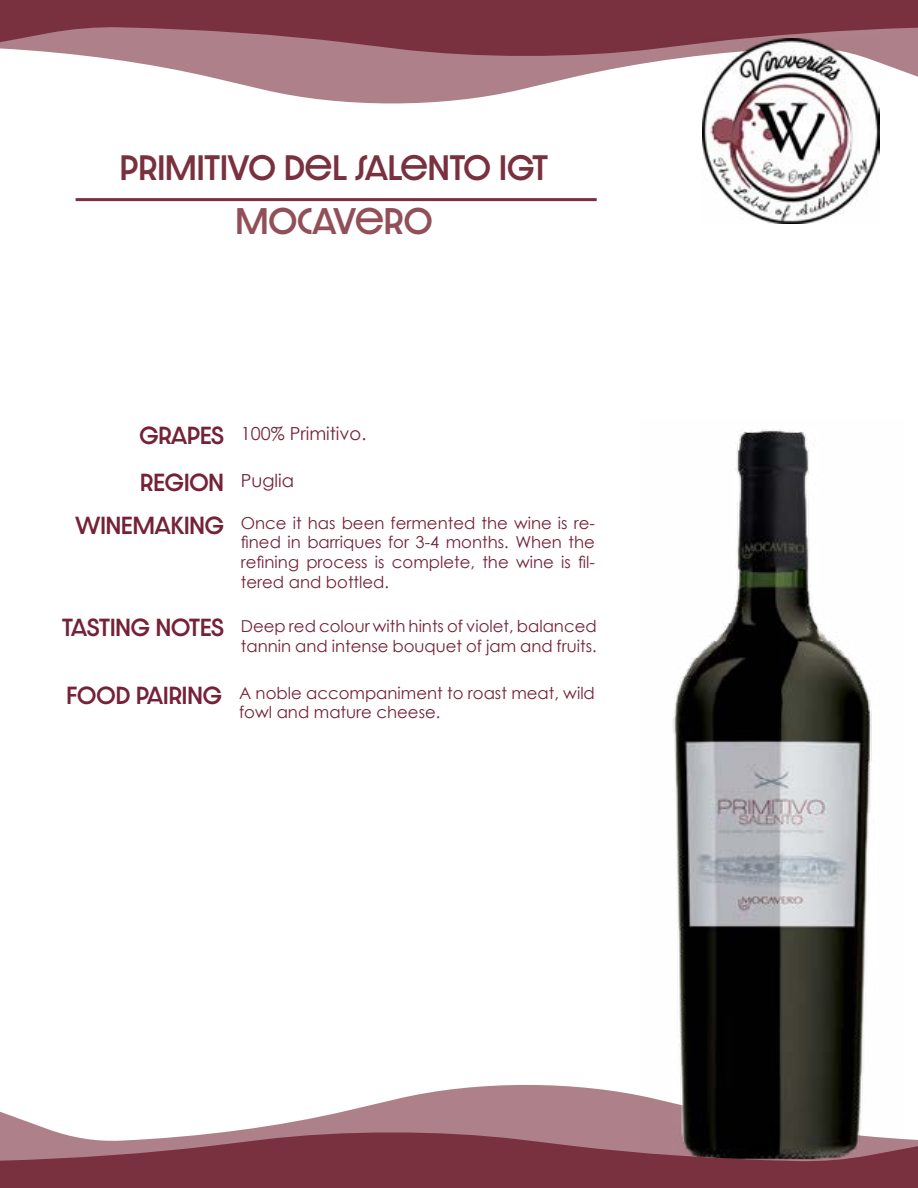
<style>
.page{position:relative;width:918px;height:1188px;background:#fff}
.page>*{position:absolute;margin:0;border:0;box-sizing:border-box;transform-origin:0 0}
.t1{font:500 31.5px "Dazzle Unicase";color:#915059}
.t2{font:500 30px "Dazzle Unicase";color:#7a313f}
.t3{font:500 21px "Dazzle Unicase";color:#752238}
.t4{font:18px "Century Gothic";color:#752238}
.t5{font:16.5px/19.8px "Century Gothic";color:#752238;text-align:justify}
.s1{font-family:"Dazzle Unicase";font-weight:500;font-size:21px}
</style>
<div class="page">
<svg style="left:0;top:1085px;width:640px;height:45px"></svg>
<img style="left:640px;top:429px;width:232px;height:701px">
<hr style="left:76px;top:198px;width:521px;height:3px;background:#7a313f">
<svg style="left:0;top:1130px;width:918px;height:58px;fill:#7a313f"></svg>
<svg style="left:104px;top:58px;width:814px;height:46px;fill:#ae818a"></svg>
<svg style="left:0;top:0;width:918px;height:58px;fill:#7a313f"></svg>
<img style="left:703px;top:39px;width:177px;height:184px">
<h2 class="t2" style="left:120px;top:145px;width:430px">PRIMITIVO DEL SALENTO IGT</h2>
<h1 class="t1" style="left:235px;top:198px;width:199px">MOCAVERO</h1>
<p class="t4" style="left:139px;top:421px;width:228px"><span class="s1">GRAPES</span> 100% Primitivo.</p>
<p class="t3" style="left:140px;top:466px;width:155px">REGION <sup>Puglia</sup></p>
<p class="t5" style="left:241px;top:512px;width:356px;text-indent:-165px"><span class="s1">WINEMAKING</span> Once it has been fermented the wine is re&shy;fined in barriques for 3-4 months. When the refining process is complete, the wine is fil&shy;tered and bottled.</p>
<p class="t5" style="left:62px;top:616px;width:536px;text-align:right"><span class="s1">TASTING NOTES</span> Deep red colour with hints of violet, balanced tannin and intense bouquet of jam and fruits.</p>
<p class="t5" style="left:239px;top:682px;width:357px;text-indent:-173px"><span class="s1">FOOD PAIRING</span> A noble accompaniment to roast meat, wild fowl and mature cheese.</p>
</div>
